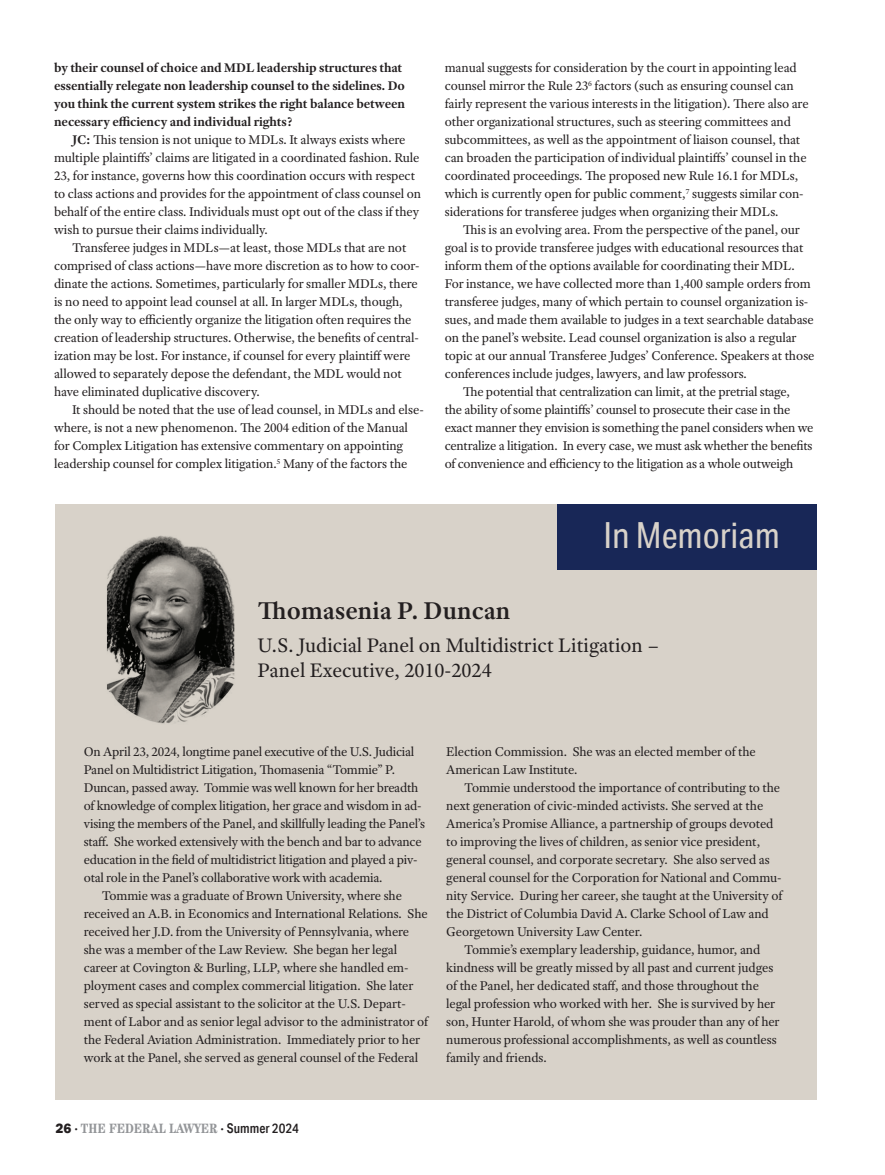
<style>
.page{position:relative;width:885px;height:1175px;background:#fff}
.page>*{position:absolute;margin:0;border:0;box-sizing:border-box;transform-origin:0 0}
.t1{font:36px "Aktiv Grotesk Cd";color:#d8d2c9}
.t2{font:600 26.1px "Adobe Text Pro";color:#231f20}
.t3{font:20.85px/25px "Adobe Text Pro";color:#231f20}
.t4{font:13.5px/18px "Adobe Text Pro";letter-spacing:-.01em;color:#231f20}
.t5{font:700 13.5px/18px "Adobe Text Pro";letter-spacing:-.01em;color:#231f20}
.t6{font:700 condensed 13.5px "Century Std";color:#939598}
.s1{font-weight:700}
.s2{font-family:"Aktiv Grotesk";font-weight:800;font-stretch:normal;color:#231f20}
.s3{font-family:"Adobe Text Pro";font-weight:400;font-stretch:normal;font-size:7.5px;color:#231f20}
.s4{font-family:"Aktiv Grotesk Cd";font-weight:500;font-stretch:normal;color:#231f20}
</style>
<div class="page">
<div style="left:55px;top:504px;width:761px;height:595px;background:#d8d2c9"></div>
<div style="left:556px;top:504px;width:260px;height:66px;background:#182757"></div>
<img style="left:106px;top:535px;width:129px;height:189px">
<p class="t5" style="left:54px;top:58px;width:352px">by their counsel of choice and MDL leadership structures that essentially relegate non leadership counsel to the sidelines. Do you think the current system strikes the right balance between necessary efficiency and individual rights?</p>
<p class="t4" style="left:54px;top:130px;width:368px;text-indent:18px"><span class="s1">JC:</span> This tension is not unique to MDLs. It always exists where multiple plaintiffs’ claims are litigated in a coordinated fashion. Rule 23, for instance, governs how this coordination occurs with respect to class actions and provides for the appointment of class counsel on behalf of the entire class. Individuals must opt out of the class if they wish to pursue their claims individually.</p>
<p class="t4" style="left:54px;top:238px;width:367px;text-indent:18px">Transferee judges in MDLs—at least, those MDLs that are not comprised of class actions—have more discretion as to how to coor&shy;dinate the actions. Sometimes, particularly for smaller MDLs, there is no need to appoint lead counsel at all. In larger MDLs, though, the only way to efficiently organize the litigation often requires the creation of leadership structures. Otherwise, the benefits of central&shy;ization may be lost. For instance, if counsel for every plaintiff were allowed to separately depose the defendant, the MDL would not have eliminated duplicative discovery.</p>
<p class="t4" style="left:54px;top:400px;width:371px;text-indent:18px">It should be noted that the use of lead counsel, in MDLs and else&shy;where, is not a new phenomenon. The 2004 edition of the Manual for Complex Litigation has extensive commentary on appointing leadership counsel for complex litigation.<sup>5</sup> Many of the factors the</p>
<p class="t4" style="left:444px;top:58px;width:365px">manual suggests for consideration by the court in appointing lead counsel mirror the Rule 23<sup>6</sup> factors (such as ensuring counsel can fairly represent the various interests in the litigation). There also are other organizational structures, such as steering committees and subcommittees, as well as the appointment of liaison counsel, that can broaden the participation of individual plaintiffs’ counsel in the coordinated proceedings. The proposed new Rule 16.1 for MDLs, which is currently open for public comment,<sup>7</sup> suggests similar con&shy;siderations for transferee judges when organizing their MDLs.</p>
<p class="t4" style="left:462px;top:220px;width:338px">This is an evolving area. From the perspective of the panel, our</p>
<p class="t4" style="left:444px;top:238px;width:360px">goal is to provide transferee judges with educational resources that</p>
<p class="t4" style="left:444px;top:256px;width:351px">inform them of the options available for coordinating their MDL.</p>
<p class="t4" style="left:444px;top:274px;width:367px">For instance, we have collected more than 1,400 sample orders from</p>
<p class="t4" style="left:444px;top:292px;width:365px">transferee judges, many of which pertain to counsel organization is-</p>
<p class="t4" style="left:444px;top:310px;width:370px">sues, and made them available to judges in a text searchable database</p>
<p class="t4" style="left:444px;top:328px;width:353px">on the panel’s website. Lead counsel organization is also a regular</p>
<p class="t4" style="left:444px;top:346px;width:371px">topic at our annual Transferee Judges’ Conference. Speakers at those</p>
<p class="t4" style="left:444px;top:364px;width:303px">conferences include judges, lawyers, and law professors.</p>
<p class="t4" style="left:462px;top:382px;width:329px">The potential that centralization can limit, at the pretrial stage,</p>
<p class="t4" style="left:444px;top:400px;width:347px">the ability of some plaintiffs’ counsel to prosecute their case in the</p>
<p class="t4" style="left:444px;top:418px;width:370px">exact manner they envision is something the panel considers when we</p>
<p class="t4" style="left:444px;top:436px;width:369px">centralize a litigation. In every case, we must ask whether the benefits</p>
<p class="t4" style="left:444px;top:454px;width:350px">of convenience and efficiency to the litigation as a whole outweigh</p>
<h1 class="t1" style="left:603px;top:514px;width:178px">In Memoriam</h1>
<h2 class="t2" style="left:257px;top:593px;width:254px">Thomasenia P. Duncan</h2>
<h3 class="t3" style="left:257px;top:632px;width:403px">U.S. Judicial Panel on Multidistrict Litigation –<br>Panel Executive, 2010-2024</h3>
<p class="t4" style="left:84px;top:742px;width:332px">On April 23, 2024, longtime panel executive of the U.S. Judicial</p>
<p class="t4" style="left:84px;top:760px;width:313px">Panel on Multidistrict Litigation, Thomasenia “Tommie” P.</p>
<p class="t4" style="left:84px;top:778px;width:336px">Duncan, passed away. Tommie was well known for her breadth</p>
<p class="t4" style="left:84px;top:796px;width:339px">of knowledge of complex litigation, her grace and wisdom in ad-</p>
<p class="t4" style="left:84px;top:814px;width:342px">vising the members of the Panel, and skillfully leading the Panel’s</p>
<p class="t4" style="left:84px;top:832px;width:339px">staff. She worked extensively with the bench and bar to advance</p>
<p class="t4" style="left:84px;top:850px;width:335px">education in the field of multidistrict litigation and played a piv-</p>
<p class="t4" style="left:84px;top:868px;width:300px">otal role in the Panel’s collaborative work with academia.</p>
<p class="t4" style="left:102px;top:886px;width:301px">Tommie was a graduate of Brown University, where she</p>
<p class="t4" style="left:84px;top:904px;width:345px">received an A.B. in Economics and International Relations. She</p>
<p class="t4" style="left:84px;top:922px;width:327px">received her J.D. from the University of Pennsylvania, where</p>
<p class="t4" style="left:84px;top:940px;width:315px">she was a member of the Law Review. She began her legal</p>
<p class="t4" style="left:84px;top:958px;width:326px">career at Covington &amp; Burling, LLP, where she handled em-</p>
<p class="t4" style="left:84px;top:976px;width:331px">ployment cases and complex commercial litigation. She later</p>
<p class="t4" style="left:84px;top:994px;width:323px">served as special assistant to the solicitor at the U.S. Depart-</p>
<p class="t4" style="left:84px;top:1012px;width:347px">ment of Labor and as senior legal advisor to the administrator of</p>
<p class="t4" style="left:84px;top:1030px;width:338px">the Federal Aviation Administration. Immediately prior to her</p>
<p class="t4" style="left:84px;top:1048px;width:336px">work at the Panel, she served as general counsel of the Federal</p>
<p class="t4" style="left:446px;top:742px;width:311px">Election Commission. She was an elected member of the<br>American Law Institute.</p>
<p class="t4" style="left:464px;top:778px;width:317px">Tommie understood the importance of contributing to the</p>
<p class="t4" style="left:446px;top:796px;width:318px">next generation of civic-minded activists. She served at the</p>
<p class="t4" style="left:446px;top:814px;width:328px">America’s Promise Alliance, a partnership of groups devoted</p>
<p class="t4" style="left:446px;top:832px;width:315px">to improving the lives of children, as senior vice president,</p>
<p class="t4" style="left:446px;top:850px;width:325px">general counsel, and corporate secretary. She also served as</p>
<p class="t4" style="left:446px;top:868px;width:337px">general counsel for the Corporation for National and Commu-</p>
<p class="t4" style="left:446px;top:886px;width:338px">nity Service. During her career, she taught at the University of</p>
<p class="t4" style="left:446px;top:904px;width:324px">the District of Columbia David A. Clarke School of Law and</p>
<p class="t4" style="left:446px;top:922px;width:197px">Georgetown University Law Center.</p>
<p class="t4" style="left:464px;top:940px;width:297px">Tommie’s exemplary leadership, guidance, humor, and</p>
<p class="t4" style="left:446px;top:958px;width:328px">kindness will be greatly missed by all past and current judges</p>
<p class="t4" style="left:446px;top:976px;width:314px">of the Panel, her dedicated staff, and those throughout the</p>
<p class="t4" style="left:446px;top:994px;width:330px">legal profession who worked with her. She is survived by her</p>
<p class="t4" style="left:446px;top:1012px;width:334px">son, Hunter Harold, of whom she was prouder than any of her</p>
<p class="t4" style="left:446px;top:1030px;width:332px">numerous professional accomplishments, as well as countless</p>
<p class="t4" style="left:446px;top:1048px;width:102px">family and friends.</p>
<p class="t6" style="left:56px;top:1120px;width:245px"><span class="s2">26</span> <span class="s3">•</span> THE FEDERAL LAWYER <span class="s3">•</span> <span class="s4">Summer 2024</span></p>
</div>
